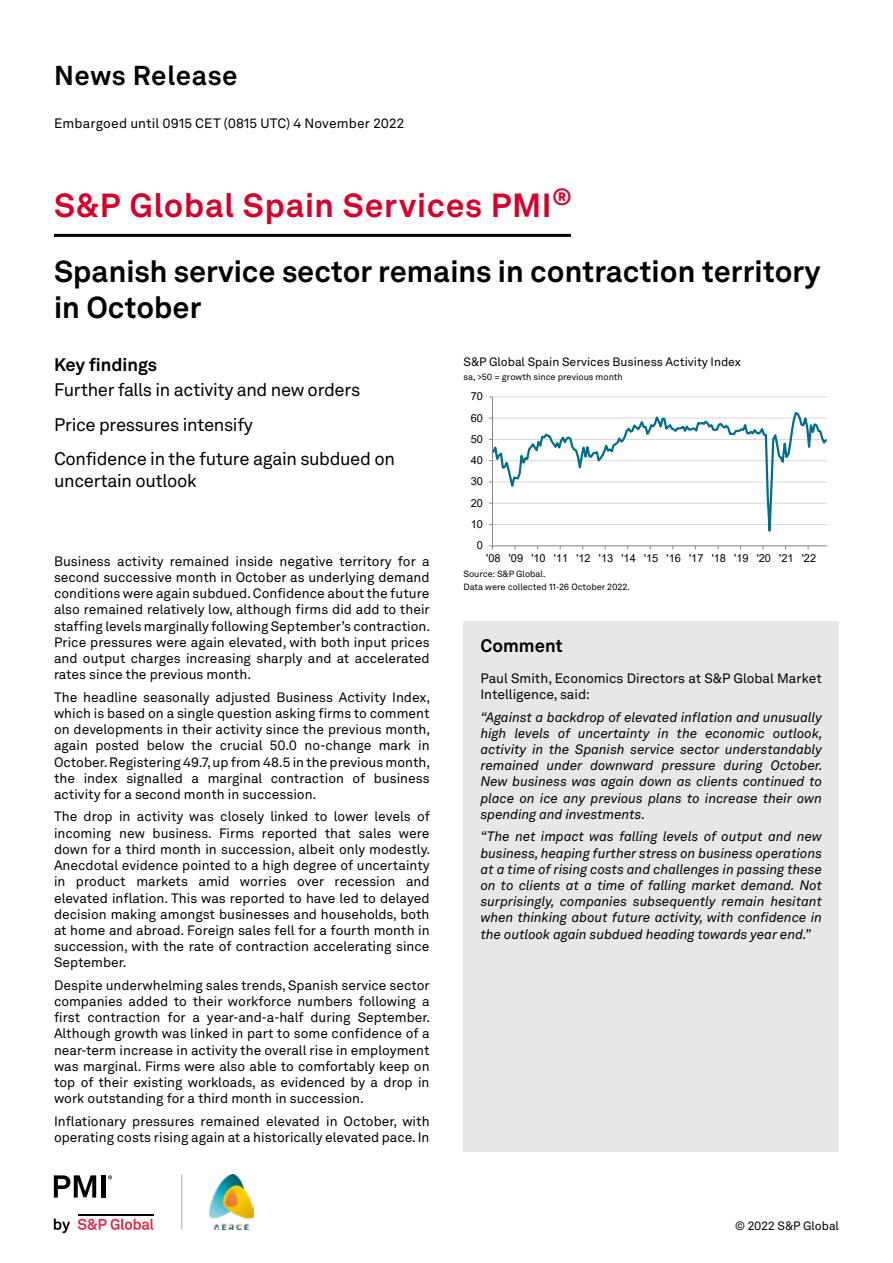
<style>
.page{position:relative;width:893px;height:1263px;background:#fff}
.page>*{position:absolute;margin:0;border:0;box-sizing:border-box;transform-origin:0 0}
.t1{font:700 33px "Akkurat LL";letter-spacing:.02em;color:#d6002a}
.t2{font:700 30px/36px "Akkurat LL";color:#000}
.t3{font:700 27px "Akkurat LL";letter-spacing:.025em;color:#000}
.t4{font:18px/34.3px "Akkurat LL";letter-spacing:-.02em;color:#000}
.t5{font:700 18px "Akkurat LL";color:#000}
.t6{font:13.5px/16.2px "Akkurat LL";color:#000;text-align:justify}
.t7{font:italic 13.5px/16.2px "Akkurat LL";color:#000;text-align:justify}
.t8{font:12px "Akkurat LL";color:#000}
.t9{font:10.95px "Arial";color:#000}
.t10{font:9px "Akkurat LL";color:#000}
</style>
<div class="page">
<hr style="left:492px;top:396px;width:335px;height:1px;background:#d9d9d9">
<hr style="left:492px;top:397px;width:1px;height:149px;background:#868686">
<svg style="left:492px;top:411px;width:335px;height:135px"></svg>
<hr style="left:54px;top:234px;width:517px;height:3px;background:#000">
<div style="left:463px;top:621px;width:376px;height:51px;background:#e6e7e8"></div>
<div style="left:463px;top:672px;width:376px;height:480px;background:#e6e7e8"></div>
<hr style="left:182px;top:1174px;width:1px;height:55px;background:#a7a9ac">
<img style="left:209px;top:1174px;width:44px;height:56px">
<svg style="left:54px;top:1218px;width:16px;height:15px"></svg>
<svg style="left:78px;top:1218px;width:75px;height:12px"></svg>
<hr style="left:78px;top:1213px;width:75px;height:2px;background:#000">
<svg style="left:54px;top:1175px;width:42px;height:22px"></svg>
<div style="left:101px;top:1175px;width:5px;height:22px;background:#000"></div>
<svg style="left:108px;top:1175px;width:4px;height:4px"></svg>
<h3 class="t3" style="left:54px;top:55px;width:185px">News Release</h3>
<p class="t6" style="left:54px;top:114px;width:352px">Embargoed until 0915 CET (0815 UTC) 4 November 2022</p>
<h1 class="t1" style="left:54px;top:180px;width:519px">S&amp;P Global Spain Services PMI<sup>®</sup></h1>
<h2 class="t2" style="left:54px;top:252px;width:768px">Spanish service sector remains in contraction territory in October</h2>
<h3 class="t5" style="left:54px;top:351px;width:105px">Key findings</h3>
<p class="t8" style="left:463px;top:353px;width:279px">S&amp;P Global Spain Services Business Activity Index</p>
<p class="t10" style="left:463px;top:370px;width:161px">sa, &gt;50 = growth since previous month</p>
<h3 class="t4" style="left:54px;top:372px;width:342px">Further falls in activity and new orders<br>Price pressures intensify<br>Confidence in the future again subdued on</h3>
<h3 class="t4" style="left:54px;top:462px;width:144px">uncertain outlook</h3>
<p class="t9" style="left:471px;top:389px;width:14px">70</p>
<p class="t9" style="left:471px;top:410px;width:14px">60</p>
<p class="t9" style="left:471px;top:431px;width:14px">50</p>
<p class="t9" style="left:471px;top:453px;width:14px">40</p>
<p class="t9" style="left:471px;top:474px;width:14px">30</p>
<p class="t9" style="left:471px;top:495px;width:14px">20</p>
<p class="t9" style="left:471px;top:517px;width:14px">10</p>
<p class="t6" style="left:54px;top:552px;width:378px">Business activity remained inside negative territory for a second successive month in October as underlying demand conditions were again subdued. Confidence about the future also remained relatively low, although firms did add to their staffing levels marginally following September’s contraction.<br>Price pressures were again elevated, with both input prices and output charges increasing sharply and at accelerated rates since the previous month.</p>
<p class="t6" style="left:54px;top:688px;width:378px">The headline seasonally adjusted Business Activity Index, which is based on a single question asking firms to comment on developments in their activity since the previous month, again posted below the crucial 50.0 no-change mark in October. Registering 49.7, up from 48.5 in the previous month, the index signalled a marginal contraction of business activity for a second month in succession.</p>
<p class="t6" style="left:54px;top:808px;width:378px">The drop in activity was closely linked to lower levels of incoming new business. Firms reported that sales were down for a third month in succession, albeit only modestly.<br>Anecdotal evidence pointed to a high degree of uncertainty in product markets amid worries over recession and elevated inflation. This was reported to have led to delayed decision making amongst businesses and households, both at home and abroad. Foreign sales fell for a fourth month in succession, with the rate of contraction accelerating since September.</p>
<p class="t6" style="left:54px;top:976px;width:378px">Despite underwhelming sales trends, Spanish service sector companies added to their workforce numbers following a first contraction for a year-and-a-half during September.<br>Although growth was linked in part to some confidence of a near-term increase in activity the overall rise in employment was marginal. Firms were also able to comfortably keep on top of their existing workloads, as evidenced by a drop in work outstanding for a third month in succession.</p>
<p class="t6" style="left:54px;top:1112px;width:377px">Inflationary pressures remained elevated in October, with operating costs rising again at a historically elevated pace. In</p>
<p class="t9" style="left:477px;top:538px;width:8px">0</p>
<p class="t9" style="left:486px;top:551px;width:331px">'08 '09 '10 '11 '12 '13 '14 '15 '16 '17 '18 '19 '20 '21 '22</p>
<p class="t10" style="left:463px;top:567px;width:84px">Source: S&amp;P Global.</p>
<p class="t10" style="left:463px;top:580px;width:168px">Data were collected 11-26 October 2022.</p>
<h3 class="t5" style="left:480px;top:632px;width:84px">Comment</h3>
<p class="t6" style="left:480px;top:669px;width:343px">Paul Smith, Economics Directors at S&amp;P Global Market<br>Intelligence, said:</p>
<p class="t7" style="left:480px;top:708px;width:344px">“Against a backdrop of elevated inflation and unusually high levels of uncertainty in the economic outlook, activity in the Spanish service sector understandably remained under downward pressure during October.<br>New business was again down as clients continued to place on ice any previous plans to increase their own spending and investments.</p>
<p class="t7" style="left:480px;top:828px;width:343px">“The net impact was falling levels of output and new business, heaping further stress on business operations at a time of rising costs and challenges in passing these on to clients at a time of falling market demand. Not surprisingly, companies subsequently remain hesitant when thinking about future activity, with confidence in the outlook again subdued heading towards year end.”</p>
<p class="t8" style="left:735px;top:1216px;width:105px">© 2022 S&amp;P Global</p>
</div>
